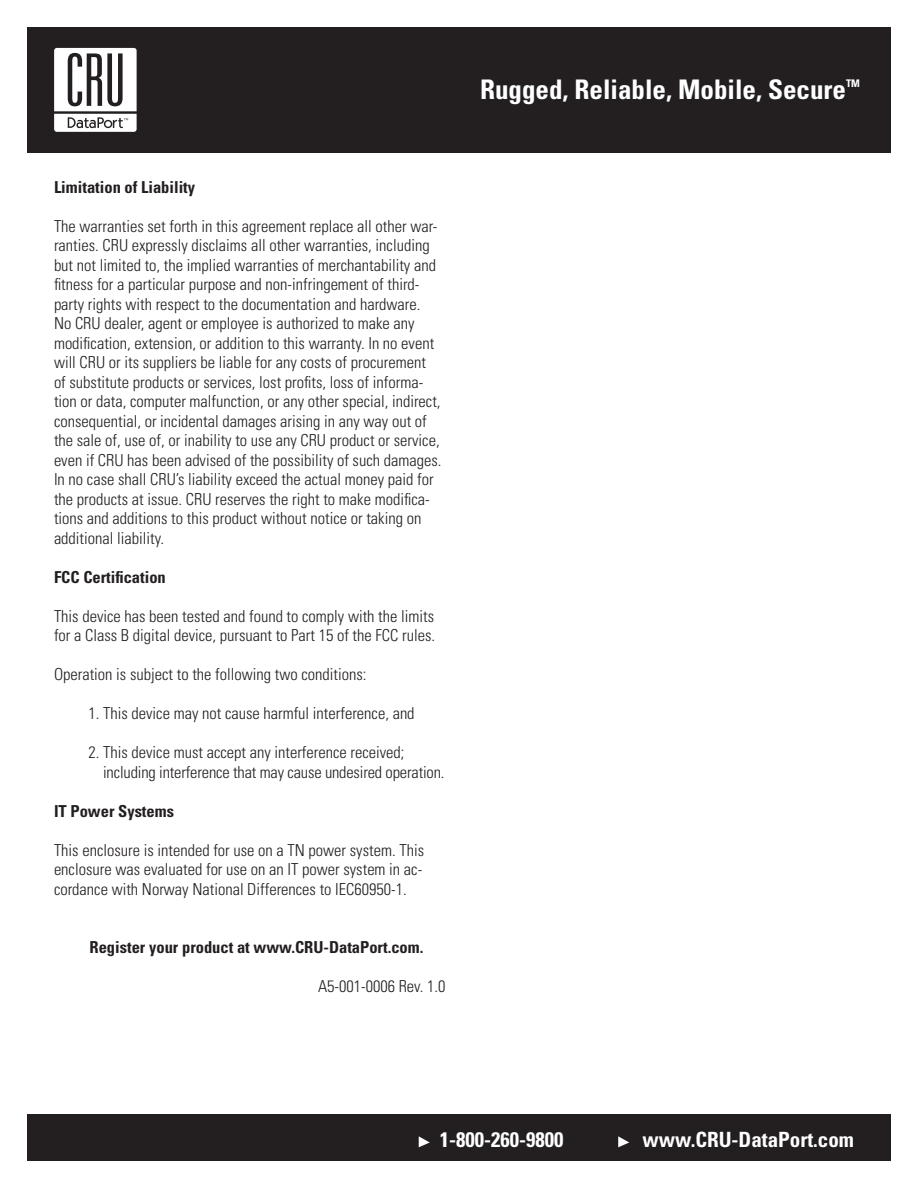
<style>
.page{position:relative;width:918px;height:1188px;background:#fff}
.page>*{position:absolute;margin:0;border:0;box-sizing:border-box;transform-origin:0 0}
.t1{font:700 condensed 27px "Univers";color:#fff}
.t2{font:700 condensed 21px "Univers";color:#fff}
.t3{font:300 condensed 16.5px/19.5px "Univers";color:#231f20}
.t4{font:700 condensed 16.5px "Univers";color:#231f20}
.t5{font:700 condensed 10.5px "Univers";color:#fff}
</style>
<div class="page">
<div style="left:27px;top:27px;width:864px;height:126px;background:#231f20"></div>
<div style="left:27px;top:1115px;width:864px;height:46px;background:#231f20"></div>
<svg style="left:419px;top:1136px;width:11px;height:11px"></svg>
<svg style="left:618px;top:1136px;width:11px;height:11px"></svg>
<svg style="left:54px;top:48px;width:83px;height:84px"></svg>
<p class="t4" style="left:54px;top:177px;width:143px">Limitation of Liability</p>
<p class="t3" style="left:54px;top:216px;width:389px">The warranties set forth in this agreement replace all other war&shy;ranties. CRU expressly disclaims all other warranties, including but not limited to, the implied warranties of merchantability and fitness for a particular purpose and non-infringement of third&shy;party rights with respect to the documentation and hardware.<br>No CRU dealer, agent or employee is authorized to make any modification, extension, or addition to this warranty. In no event will CRU or its suppliers be liable for any costs of procurement of substitute products or services, lost profits, loss of informa&shy;tion or data, computer malfunction, or any other special, indirect, consequential, or incidental damages arising in any way out of the sale of, use of, or inability to use any CRU product or service, even if CRU has been advised of the possibility of such damages.<br>In no case shall CRU’s liability exceed the actual money paid for the products at issue. CRU reserves the right to make modifica&shy;tions and additions to this product without notice or taking on additional liability.</p>
<p class="t4" style="left:54px;top:567px;width:113px">FCC Certification</p>
<p class="t3" style="left:54px;top:606px;width:383px">This device has been tested and found to comply with the limits for a Class B digital device, pursuant to Part 15 of the FCC rules.</p>
<p class="t3" style="left:54px;top:664px;width:314px">Operation is subject to the following two conditions:</p>
<p class="t3" style="left:88px;top:703px;width:328px">1. This device may not cause harmful interference, and</p>
<p class="t3" style="left:103px;top:742px;width:343px;text-indent:-15px">2. This device must accept any interference received; including interference that may cause undesired operation.</p>
<p class="t4" style="left:54px;top:801px;width:122px">IT Power Systems</p>
<p class="t3" style="left:54px;top:840px;width:372px;text-align:justify">This enclosure is intended for use on a TN power system. This enclosure was evaluated for use on an IT power system in ac&shy;cordance with Norway National Differences to IEC60950-1.</p>
<p class="t4" style="left:90px;top:937px;width:335px">Register your product at www.CRU-DataPort.com.</p>
<p class="t3" style="left:318px;top:976px;width:129px">A5-001-0006 Rev. 1.0</p>
<h1 class="t1" style="left:480px;top:73px;width:368px">Rugged, Reliable, Mobile, Secure</h1>
<p class="t5" style="left:846px;top:77px;width:15px">TM</p>
<p class="t2" style="left:440px;top:1127px;width:125px">1-800-260-9800</p>
<p class="t2" style="left:642px;top:1127px;width:213px">www.CRU-DataPort.com</p>
</div>
